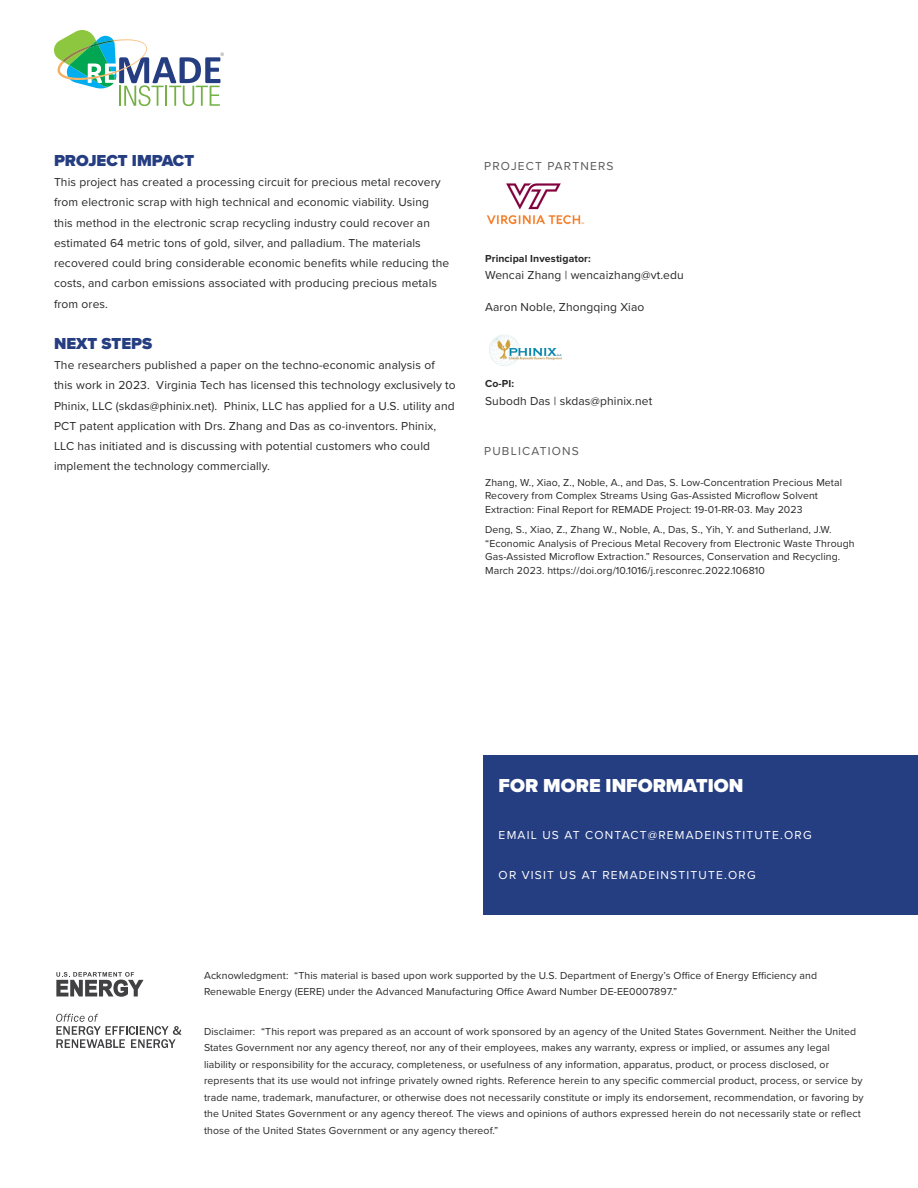
<style>
.page{position:relative;width:918px;height:1188px;background:#fff}
.page>*{position:absolute;margin:0;border:0;box-sizing:border-box;transform-origin:0 0}
.t1{font:900 19.5px "Proxima Nova";color:#fff}
.t2{font:900 16.5px "Proxima Nova";color:#253d81}
.t3{font:12px/20.2px "Proxima Nova";letter-spacing:.01em;color:#292829}
.t4{font:12px "Proxima Nova";letter-spacing:.1em;color:#fff}
.t5{font:12px "Proxima Nova";letter-spacing:.1em;color:#58595b}
.t6{font:10.5px/16.5px "Proxima Nova";letter-spacing:.01em;color:#292829}
.t7{font:700 10.5px "Proxima Nova";letter-spacing:.01em;color:#292829}
</style>
<div class="page">
<svg style="left:56px;top:1014px;width:125px;height:34px"></svg>
<svg style="left:56px;top:972px;width:88px;height:25px"></svg>
<img style="left:486px;top:183px;width:99px;height:42px">
<img style="left:489px;top:334px;width:73px;height:32px">
<svg style="left:54px;top:30px;width:170px;height:76px"></svg>
<div style="left:484px;top:755px;width:434px;height:160px;background:#253d81"></div>
<h2 class="t2" style="left:54px;top:148px;width:142px">PROJECT IMPACT</h2>
<p class="t3" style="left:54px;top:172px;width:397px">This project has created a processing circuit for precious metal recovery from electronic scrap with high technical and economic viability. Using this method in the electronic scrap recycling industry could recover an estimated 64 metric tons of gold, silver, and palladium. The materials recovered could bring considerable economic benefits while reducing the costs, and carbon emissions associated with producing precious metals from ores.</p>
<h2 class="t2" style="left:54px;top:331px;width:100px">NEXT STEPS</h2>
<p class="t3" style="left:54px;top:355px;width:403px">The researchers published a paper on the techno-economic analysis of this work in 2023. Virginia Tech has licensed this technology exclusively to Phinix, LLC (skdas@phinix.net). Phinix, LLC has applied for a U.S. utility and PCT patent application with Drs. Zhang and Das as co-inventors. Phinix, LLC has initiated and is discussing with potential customers who could implement the technology commercially.</p>
<p class="t5" style="left:484px;top:157px;width:131px">PROJECT PARTNERS</p>
<p class="t7" style="left:485px;top:252px;width:107px">Principal Investigator:</p>
<p class="t3" style="left:485px;top:265px;width:200px">Wencai Zhang | wencaizhang@vt.edu</p>
<p class="t3" style="left:485px;top:296px;width:161px">Aaron Noble, Zhongqing Xiao</p>
<p class="t7" style="left:485px;top:378px;width:30px">Co-PI:</p>
<p class="t3" style="left:485px;top:390px;width:169px">Subodh Das | skdas@phinix.net</p>
<p class="t5" style="left:484px;top:442px;width:96px">PUBLICATIONS</p>
<p class="t6" style="left:485px;top:475px;width:359px;line-height:13.5px">Zhang, W., Xiao, Z., Noble, A., and Das, S. Low-Concentration Precious Metal<br>Recovery from Complex Streams Using Gas-Assisted Microflow Solvent<br>Extraction: Final Report for REMADE Project: 19-01-RR-03. May 2023</p>
<p class="t6" style="left:485px;top:522px;width:371px;line-height:13.5px">Deng, S., Xiao, Z., Zhang W., Noble, A., Das, S., Yih, Y. and Sutherland, J.W. “Economic Analysis of Precious Metal Recovery from Electronic Waste Through Gas-Assisted Microflow Extraction.” Resources, Conservation and Recycling.<br>March 2023. https://doi.org/10.1016/j.resconrec.2022.106810</p>
<h1 class="t1" style="left:499px;top:771px;width:246px">FOR MORE INFORMATION</h1>
<p class="t4" style="left:499px;top:826px;width:314px">EMAIL US AT CONTACT@REMADEINSTITUTE.ORG</p>
<p class="t4" style="left:499px;top:866px;width:259px">OR VISIT US AT REMADEINSTITUTE.ORG</p>
<p class="t6" style="left:204px;top:966px;width:615px">Acknowledgment: “This material is based upon work supported by the U.S. Department of Energy’s Office of Energy Efficiency and<br>Renewable Energy (EERE) under the Advanced Manufacturing Office Award Number DE-EE0007897.”</p>
<p class="t6" style="left:204px;top:1023px;width:661px">Disclaimer: “This report was prepared as an account of work sponsored by an agency of the United States Government. Neither the United States Government nor any agency thereof, nor any of their employees, makes any warranty, express or implied, or assumes any legal liability or responsibility for the accuracy, completeness, or usefulness of any information, apparatus, product, or process disclosed, or represents that its use would not infringe privately owned rights. Reference herein to any specific commercial product, process, or service by trade name, trademark, manufacturer, or otherwise does not necessarily constitute or imply its endorsement, recommendation, or favoring by the United States Government or any agency thereof. The views and opinions of authors expressed herein do not necessarily state or reflect those of the United States Government or any agency thereof.”</p>
</div>
